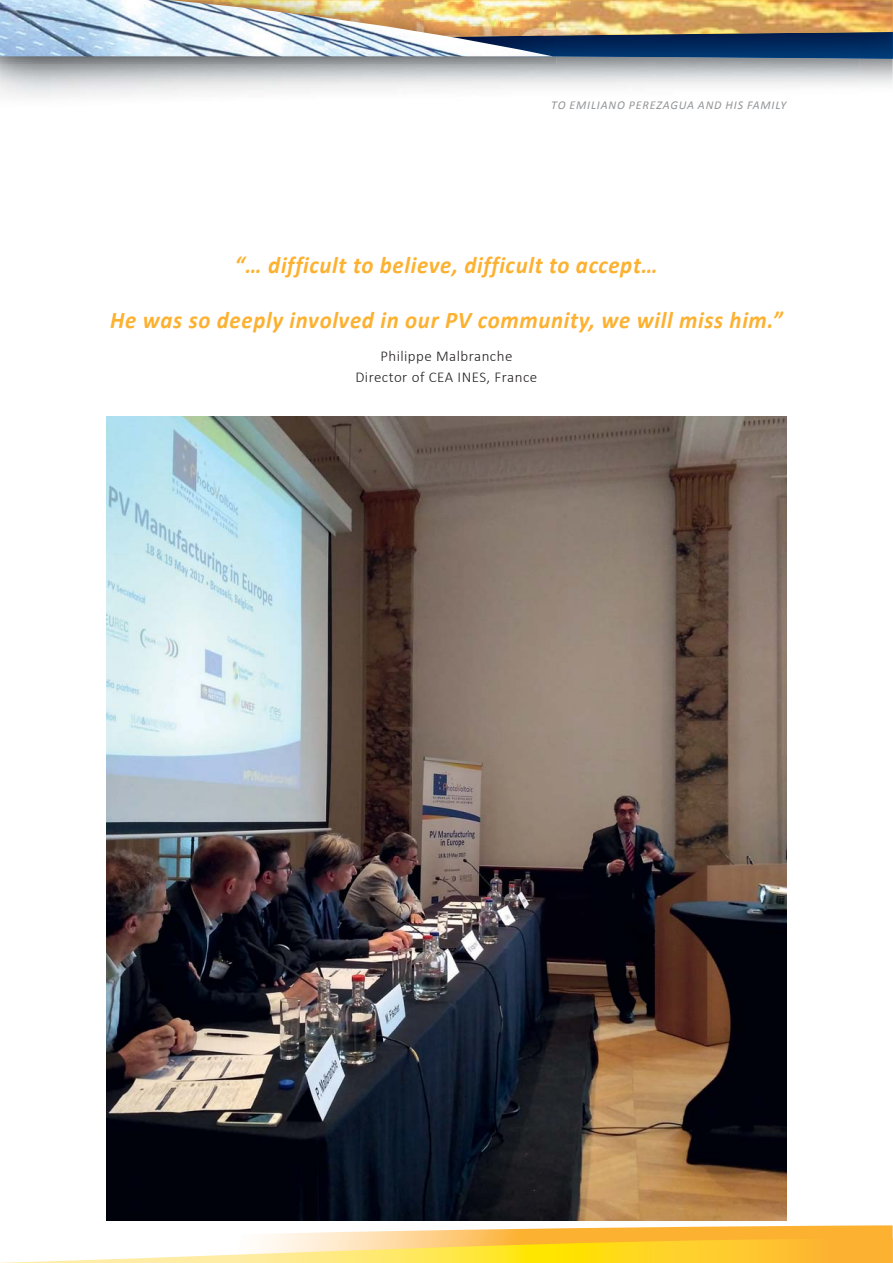
<style>
.page{position:relative;width:893px;height:1263px;background:#fff}
.page>*{position:absolute;margin:0;border:0;box-sizing:border-box;transform-origin:0 0}
.t1{font:italic 700 24px "Calibri";letter-spacing:.03em;color:#fcb131;scale:.95 1}
.t2{font:300 15px/21px "Calibri";letter-spacing:.03em;color:#231f20;text-align:center}
.t3{font:italic 12px "Calibri";letter-spacing:.07em;color:#939598}
</style>
<div class="page">
<svg style="left:0;top:1225px;width:893px;height:38px"></svg>
<img style="left:0;top:58px;width:859px;height:39px">
<img style="left:556px;top:48px;width:303px;height:10px">
<img style="left:859px;top:48px;width:34px;height:38px">
<svg style="left:556px;top:36px;width:337px;height:12px;background:#002458"></svg>
<img style="left:556px;top:0;width:337px;height:36px">
<img style="left:0;top:48px;width:556px;height:16px">
<img style="left:0;top:0;width:553px;height:56px">
<img style="left:106px;top:417px;width:680px;height:803px">
<p class="t3" style="left:551px;top:100px;width:236px">TO EMILIANO PEREZAGUA AND HIS FAMILY</p>
<p class="t1" style="left:235px;top:255px;width:447px">“… difficult to believe, difficult to accept…</p>
<p class="t1" style="left:110px;top:310px;width:709px">He was so deeply involved in our PV community, we will miss him.”</p>
<p class="t2" style="left:355px;top:347px;width:183px">Philippe Malbranche<br>Director of CEA INES, France</p>
</div>
